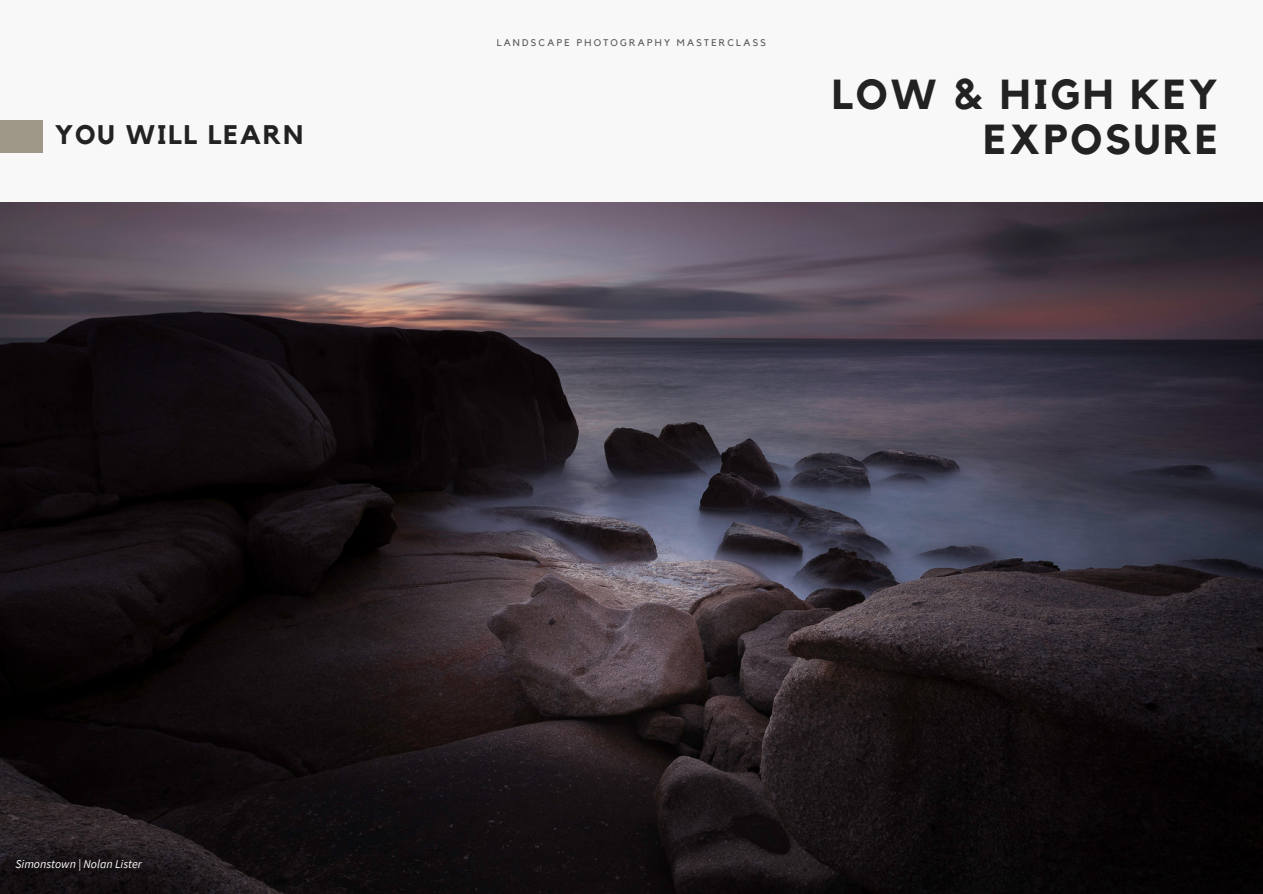
<style>
.page{position:relative;width:1263px;height:894px;background:#fff}
.page>*{position:absolute;margin:0;border:0;box-sizing:border-box;transform-origin:0 0}
.t1{font:700 41.7px/45px "Kollektif";letter-spacing:.07em;color:#222;text-align:right}
.t2{font:700 26.85px "Kollektif";letter-spacing:.07em;color:#222}
.t3{font:italic 12px "Source Sans Pro";color:#f8f8f8}
.t4{font:9.6px "Kollektif";letter-spacing:.23em;color:#222}
</style>
<div class="page">
<div style="left:0;top:0;width:1263px;height:893px;background:#f8f8f8"></div>
<div style="left:0;top:120px;width:43px;height:32px;background:#9f9888"></div>
<img style="left:0;top:202px;width:1263px;height:691px">
<h2 class="t2" style="left:55px;top:119px;width:250px">YOU WILL LEARN</h2>
<p class="t4" style="left:496px;top:37px;width:271px">LANDSCAPE PHOTOGRAPHY MASTERCLASS</p>
<h1 class="t1" style="left:832px;top:71px;width:387px">LOW &amp; HIGH KEY<br>EXPOSURE</h1>
<p class="t3" style="left:15px;top:856px;width:128px">Simonstown | Nolan Lister</p>
</div>
